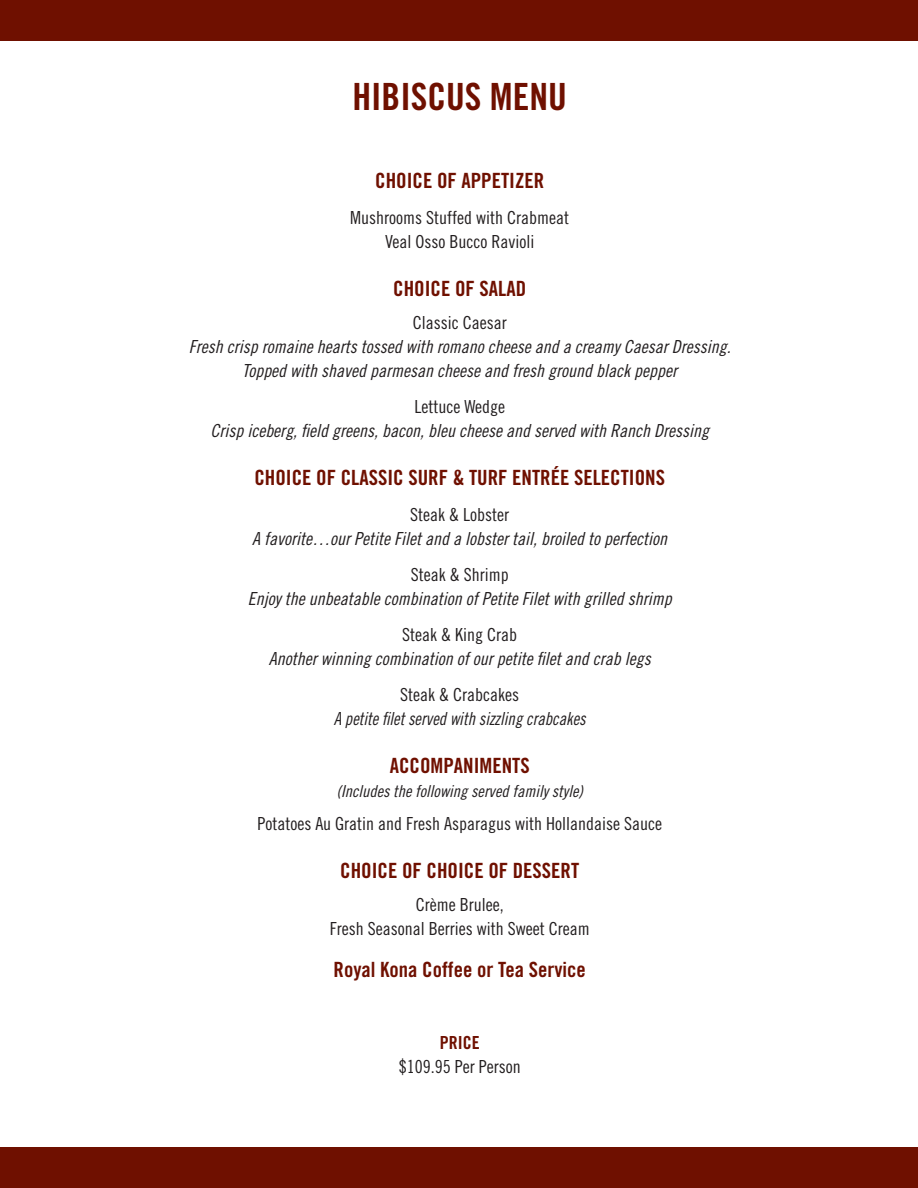
<style>
.page{position:relative;width:918px;height:1188px;background:#fff}
.page>*{position:absolute;margin:0;border:0;box-sizing:border-box;transform-origin:0 0}
.t1{font:37.5px "Trade Gothic Bold Cond Twenty";color:#6f1000}
.t2{font:21px "Trade Gothic Bold Cond Twenty";color:#6f1000}
.t3{font:18px "Trade Gothic Cond Eighteen Obl";color:#231f20}
.t4{font:18px/24px "Trade Gothic Cond Eighteen";color:#231f20;text-align:center}
.t5{font:18px "Trade Gothic Cond Eighteen Obl";color:#231f20;scale:.93 1}
.t6{font:18px "Trade Gothic Bold Cond Twenty";color:#6f1000}
.t7{font:16.5px "Trade Gothic Cond Eighteen Obl";color:#231f20}
</style>
<div class="page">
<div style="left:0;top:0;width:918px;height:40px;background:#6f1000"></div>
<div style="left:0;top:1148px;width:918px;height:40px;background:#6f1000"></div>
<p class="t1" style="left:352px;top:74px;width:216px">HIBISCUS MENU</p>
<p class="t2" style="left:375px;top:167px;width:171px">CHOICE OF APPETIZER</p>
<p class="t4" style="left:350px;top:205px;width:220px">Mushrooms Stuffed with Crabmeat</p>
<p class="t4" style="left:385px;top:229px;width:151px">Veal Osso Bucco Ravioli</p>
<p class="t2" style="left:393px;top:275px;width:134px">CHOICE OF SALAD</p>
<p class="t4" style="left:413px;top:310px;width:95px">Classic Caesar</p>
<p class="t3" style="left:189px;top:336px;width:543px">Fresh crisp romaine hearts tossed with romano cheese and a creamy Caesar Dressing.</p>
<p class="t3" style="left:242px;top:360px;width:436px">Topped with shaved parmesan cheese and fresh ground black pepper</p>
<p class="t4" style="left:414px;top:394px;width:92px">Lettuce Wedge</p>
<p class="t3" style="left:210px;top:420px;width:500px">Crisp iceberg, field greens, bacon, bleu cheese and served with Ranch Dressing</p>
<p class="t2" style="left:254px;top:464px;width:412px">CHOICE OF CLASSIC SURF &amp; TURF ENTRÉE SELECTIONS</p>
<p class="t4" style="left:410px;top:502px;width:100px">Steak &amp; Lobster</p>
<p class="t3" style="left:252px;top:528px;width:416px">A favorite…our Petite Filet and a lobster tail, broiled to perfection</p>
<p class="t4" style="left:411px;top:562px;width:99px">Steak &amp; Shrimp</p>
<p class="t3" style="left:248px;top:588px;width:425px">Enjoy the unbeatable combination of Petite Filet with grilled shrimp</p>
<p class="t4" style="left:402px;top:622px;width:116px">Steak &amp; King Crab</p>
<p class="t3" style="left:269px;top:648px;width:383px">Another winning combination of our petite filet and crab legs</p>
<p class="t4" style="left:400px;top:682px;width:120px">Steak &amp; Crabcakes</p>
<p class="t5" style="left:334px;top:708px;width:272px">A petite filet served with sizzling crabcakes</p>
<p class="t2" style="left:390px;top:752px;width:141px">ACCOMPANIMENTS</p>
<p class="t7" style="left:336px;top:781px;width:248px">(Includes the following served family style)</p>
<p class="t4" style="left:257px;top:811px;width:406px">Potatoes Au Gratin and Fresh Asparagus with Hollandaise Sauce</p>
<p class="t2" style="left:340px;top:857px;width:241px">CHOICE OF CHOICE OF DESSERT</p>
<p class="t4" style="left:330px;top:892px;width:261px">Crème Brulee,<br>Fresh Seasonal Berries with Sweet Cream</p>
<p class="t2" style="left:334px;top:956px;width:254px">Royal Kona Coffee or Tea Service</p>
<p class="t6" style="left:440px;top:1031px;width:41px">PRICE</p>
<p class="t4" style="left:399px;top:1054px;width:123px">$109.95 Per Person</p>
</div>
